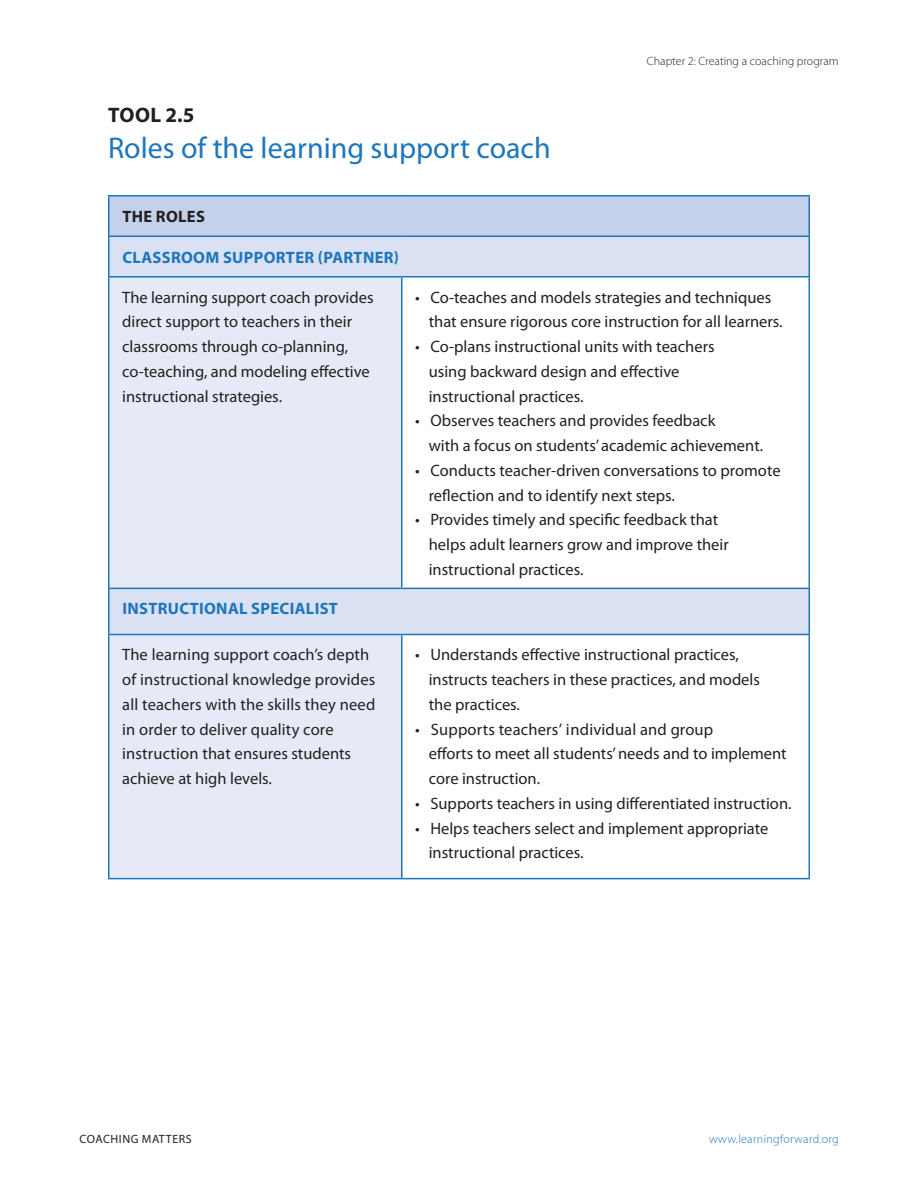
<style>
.page{position:relative;width:918px;height:1188px;background:#fff}
.page>*{position:absolute;margin:0;border:0;box-sizing:border-box;transform-origin:0 0}
.t1{font:30px "Myriad Pro";color:#1d76bc}
.t2{font:700 21px "Myriad Pro";color:#231f20}
.t3{font:16.5px/24.8px "Myriad Pro";color:#231f20}
.t4{font:700 16.5px "Myriad Pro";letter-spacing:.02em;color:#1d76bc}
.t5{font:700 16.5px "Myriad Pro";letter-spacing:.02em;color:#231f20}
.t6{font:300 12px "Myriad Pro";color:#231f20}
.t7{font:300 12px "Myriad Pro";letter-spacing:.025em;color:#1d76bc}
.t8{font:12px "Myriad Pro";letter-spacing:.045em;color:#231f20}
</style>
<div class="page">
<div style="left:109px;top:196px;width:700px;height:40px;background:#c4d1eb"></div>
<svg style="left:110px;top:237px;width:698px;height:397px"></svg>
<svg style="left:110px;top:278px;width:292px;height:600px;background:#e4e9f5"></svg>
<hr style="left:108px;top:195px;width:294px;height:1px;background:#1d76bc">
<hr style="left:108px;top:196px;width:2px;height:40px;background:#1d76bc">
<hr style="left:402px;top:195px;width:408px;height:1px;background:#1d76bc">
<hr style="left:808px;top:196px;width:2px;height:40px;background:#1d76bc">
<hr style="left:108px;top:236px;width:294px;height:1px;background:#1d76bc">
<hr style="left:108px;top:237px;width:2px;height:39px;background:#1d76bc">
<hr style="left:402px;top:236px;width:408px;height:1px;background:#1d76bc">
<hr style="left:808px;top:237px;width:2px;height:39px;background:#1d76bc">
<hr style="left:108px;top:276px;width:294px;height:2px;background:#1d76bc">
<hr style="left:108px;top:278px;width:2px;height:310px;background:#1d76bc">
<hr style="left:402px;top:276px;width:408px;height:2px;background:#1d76bc">
<hr style="left:401px;top:278px;width:2px;height:310px;background:#1d76bc">
<hr style="left:808px;top:278px;width:2px;height:310px;background:#1d76bc">
<hr style="left:108px;top:588px;width:294px;height:1px;background:#1d76bc">
<hr style="left:108px;top:589px;width:2px;height:45px;background:#1d76bc">
<hr style="left:402px;top:588px;width:408px;height:1px;background:#1d76bc">
<hr style="left:808px;top:589px;width:2px;height:45px;background:#1d76bc">
<hr style="left:108px;top:634px;width:294px;height:1px;background:#1d76bc">
<hr style="left:108px;top:635px;width:2px;height:243px;background:#1d76bc">
<hr style="left:402px;top:634px;width:408px;height:1px;background:#1d76bc">
<hr style="left:401px;top:635px;width:2px;height:243px;background:#1d76bc">
<hr style="left:808px;top:635px;width:2px;height:243px;background:#1d76bc">
<hr style="left:108px;top:878px;width:294px;height:1px;background:#1d76bc">
<hr style="left:402px;top:878px;width:408px;height:1px;background:#1d76bc">
<p class="t2" style="left:108px;top:101px;width:88px">TOOL 2.5</p>
<h1 class="t1" style="left:108px;top:129px;width:444px">Roles of the learning support coach</h1>
<p class="t6" style="left:647px;top:55px;width:193px">Chapter 2: Creating a coaching program</p>
<p class="t5" style="left:122px;top:206px;width:84px">THE ROLES</p>
<p class="t4" style="left:122px;top:246px;width:278px">CLASSROOM SUPPORTER (PARTN ER)</p>
<p class="t3" style="left:122px;top:284px;width:253px">The learning support coach provides direct support to teachers in their classrooms through co-planning, co-teaching, and modeling effective instructional strategies.</p>
<p class="t3" style="left:429px;top:284px;width:355px;text-indent:-13px">• Co-teaches and models strategies and techniques that ensure rigorous core instruction for all learners.</p>
<p class="t3" style="left:429px;top:334px;width:287px;text-indent:-13px">• Co-plans instructional units with teachers using backward design and effective instructional practices.</p>
<p class="t3" style="left:429px;top:408px;width:336px;text-indent:-13px">• Observes teachers and provides feedback<br>with a focus on students’ academic achievement.</p>
<p class="t3" style="left:429px;top:458px;width:353px;text-indent:-13px">• Conducts teacher-driven conversations to promote reflection and to identify next steps.</p>
<p class="t3" style="left:429px;top:507px;width:302px;text-indent:-13px">• Provides timely and specific feedback that helps adult learners grow and improve their instructional practices.</p>
<p class="t4" style="left:122px;top:598px;width:61px">INSTRUCTI</p>
<p class="t4" style="left:204px;top:598px;width:132px">ONAL SPECIALIST</p>
<p class="t3" style="left:122px;top:642px;width:255px">The learning support coach’s depth of instructional knowledge provides all teachers with the skills they need in order to deliver quality core instruction that ensures students achieve at high levels.</p>
<p class="t3" style="left:429px;top:642px;width:333px;text-indent:-13px">• Understands effective instructional practices, instructs teachers in these practices, and models the practices.</p>
<p class="t3" style="left:429px;top:716px;width:360px;text-indent:-13px">• Supports teachers’ individual and group<br>efforts to meet all students’ needs and to implement core instruction.</p>
<p class="t3" style="left:415px;top:791px;width:378px">• Supports teachers in using differentiated instruction.</p>
<p class="t3" style="left:429px;top:815px;width:341px;text-indent:-13px">• Helps teachers select and implement appropriate instructional practices.</p>
<p class="t8" style="left:80px;top:1132px;width:114px">Coaching Matters</p>
<p class="t7" style="left:709px;top:1132px;width:131px">www.learningforward.org</p>
</div>
